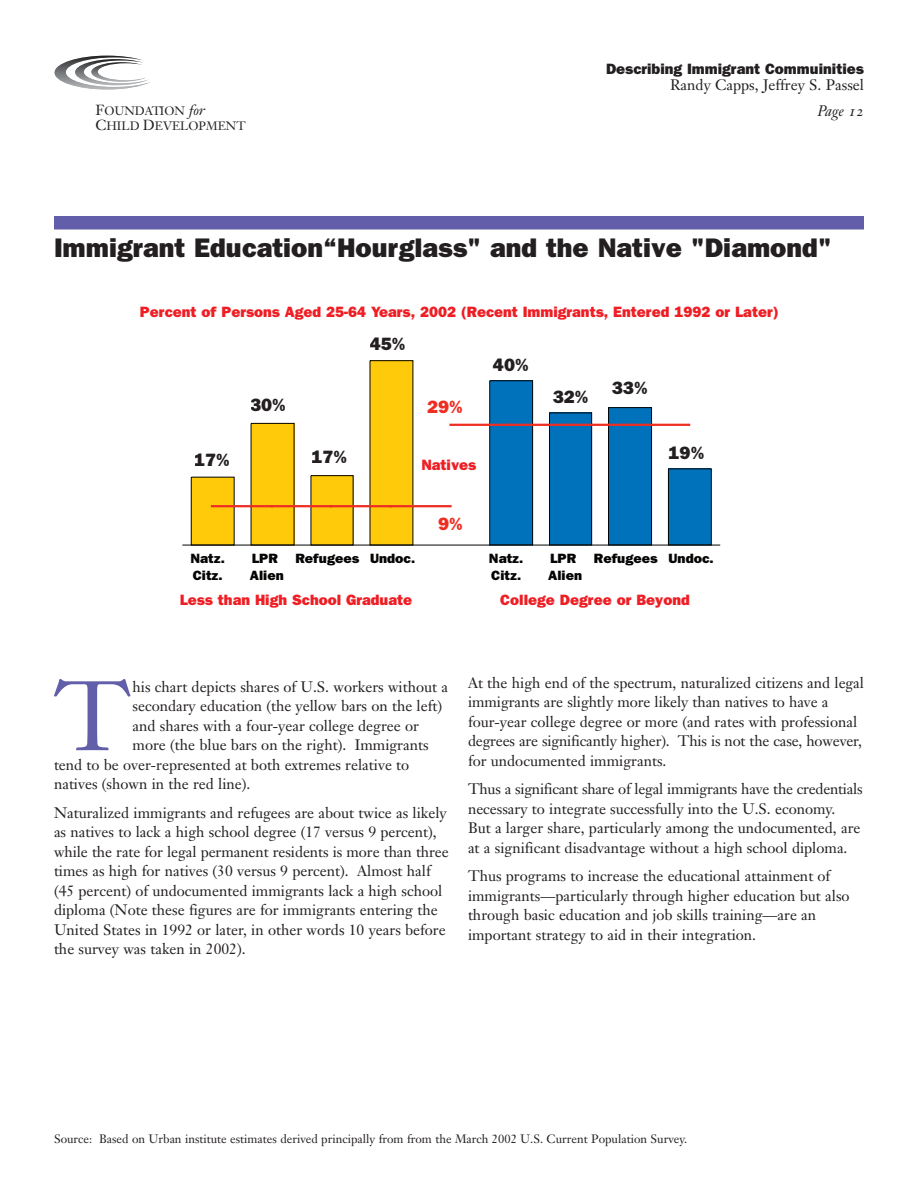
<style>
.page{position:relative;width:918px;height:1188px;background:#fff}
.page>*{position:absolute;margin:0;border:0;box-sizing:border-box;transform-origin:0 0}
.t1{font:97.05px "Janson Text";color:#625ea9}
.t2{font:800 27px "Franklin Gothic";color:#231f20}
.t3{font:800 17.85px "Franklin Gothic";color:#231f20}
.t4{font:800 17.85px "Franklin Gothic";color:#ee2e22}
.t5{font:15px/19.5px "Janson Text";color:#231f20}
.t6{font:800 15px "Franklin Gothic";color:#ee1e24}
.t7{font:800 15px "Franklin Gothic";color:#231f20}
.t8{font:15px "Janson Text Italic Os F";letter-spacing:-.01em;color:#231f20}
.t9{font:800 13.5px/16.5px "Franklin Gothic";color:#050504}
.t10{font:12px "Janson Text";color:#231f20}
.t11{font:12px/14.4px "Janson Text Roman SC";color:#231f20}
.s1{font-size:14.4px}
.s2{font-family:"Janson Text";font-style:italic;font-size:14.4px}
</style>
<div class="page">
<svg style="left:55px;top:56px;width:95px;height:34px"></svg>
<div style="left:54px;top:216px;width:810px;height:14px;background:#625ea9"></div>
<div style="left:191px;top:477px;width:43px;height:68px;background:#feca0a"></div>
<div style="left:251px;top:423px;width:43px;height:122px;background:#feca0a"></div>
<div style="left:311px;top:476px;width:42px;height:69px;background:#feca0a"></div>
<div style="left:370px;top:361px;width:43px;height:184px;background:#feca0a"></div>
<div style="left:490px;top:381px;width:43px;height:164px;background:#0072bc"></div>
<div style="left:489px;top:380px;width:44px;height:165px;border:1px solid #050504"></div>
<div style="left:549px;top:413px;width:43px;height:132px;background:#0072bc"></div>
<div style="left:549px;top:413px;width:43px;height:132px;border:1px solid #050504"></div>
<div style="left:609px;top:408px;width:43px;height:137px;background:#0072bc"></div>
<div style="left:608px;top:407px;width:44px;height:138px;border:1px solid #050504"></div>
<div style="left:668px;top:469px;width:43px;height:76px;background:#0072bc"></div>
<div style="left:668px;top:468px;width:44px;height:77px;border:1px solid #050504"></div>
<hr style="left:183px;top:545px;width:537px;height:1px;background:#050504">
<hr style="left:212px;top:505px;width:60px;height:2px;background:#ee2e22">
<hr style="left:272px;top:505px;width:59px;height:2px;background:#ee2e22">
<hr style="left:331px;top:505px;width:60px;height:2px;background:#ee2e22">
<hr style="left:391px;top:505px;width:60px;height:2px;background:#ee2e22">
<hr style="left:451px;top:424px;width:59px;height:2px;background:#ee2e22">
<hr style="left:510px;top:424px;width:60px;height:2px;background:#ee2e22">
<hr style="left:570px;top:424px;width:59px;height:2px;background:#ee2e22">
<hr style="left:629px;top:424px;width:60px;height:2px;background:#ee2e22">
<p class="t11" style="left:96px;top:105px;width:152px"><span class="s1">F</span>OUNDATION <span class="s2">for<br></span><span class="s1">C</span>HILD <span class="s1">D</span>EVELOPMENT</p>
<p class="t7" style="left:606px;top:60px;width:259px">Describing Immigrant Commuinities</p>
<p class="t5" style="left:670px;top:77px;width:196px">Randy Capps, Jeffrey S. Passel</p>
<p class="t8" style="left:818px;top:105px;width:48px">Page 12</p>
<h2 class="t2" style="left:54px;top:231px;width:779px">Immigrant Education“Hourglass" and the Native "Diamond"</h2>
<p class="t6" style="left:140px;top:303px;width:640px">Percent of Persons Aged 25-64 Years, 2002 (Recent Immigrants, Entered 1992 or Later)</p>
<p class="t3" style="left:194px;top:450px;width:37px">17%</p>
<p class="t3" style="left:250px;top:395px;width:37px">30%</p>
<p class="t3" style="left:311px;top:447px;width:37px">17%</p>
<p class="t3" style="left:370px;top:333px;width:37px">45%</p>
<p class="t4" style="left:427px;top:396px;width:37px">29%</p>
<p class="t3" style="left:493px;top:355px;width:37px">40%</p>
<p class="t6" style="left:421px;top:456px;width:56px">Natives</p>
<p class="t4" style="left:438px;top:513px;width:26px">9%</p>
<p class="t3" style="left:553px;top:387px;width:37px">32%</p>
<p class="t3" style="left:612px;top:377px;width:37px">33%</p>
<p class="t3" style="left:669px;top:443px;width:37px">19%</p>
<p class="t9" style="left:191px;top:550px;width:36px">Natz.<br>Citz.</p>
<p class="t9" style="left:250px;top:550px;width:35px">LPR<br>Alien</p>
<p class="t9" style="left:296px;top:550px;width:121px">Refugees Undoc.</p>
<p class="t9" style="left:489px;top:550px;width:36px">Natz.<br>Citz.</p>
<p class="t9" style="left:548px;top:550px;width:35px">LPR<br>Alien</p>
<p class="t9" style="left:594px;top:550px;width:121px">Refugees Undoc.</p>
<p class="t6" style="left:180px;top:591px;width:234px">Less than High School Graduate</p>
<p class="t6" style="left:500px;top:591px;width:191px">College Degree or Beyond</p>
<h1 class="t1" style="left:55px;top:678px;width:77px">T</h1>
<p class="t5" style="left:133px;top:678px;width:317px">his chart depicts shares of U.S. workers without a</p>
<p class="t5" style="left:133px;top:698px;width:311px">secondary education (the yellow bars on the left)</p>
<p class="t5" style="left:133px;top:717px;width:288px">and shares with a four-year college degree or</p>
<p class="t5" style="left:133px;top:737px;width:298px">more (the blue bars on the right). Immigrants</p>
<p class="t5" style="left:54px;top:756px;width:357px">tend to be over-represented at both extremes relative to</p>
<p class="t5" style="left:54px;top:776px;width:198px">natives (shown in the red line).</p>
<p class="t5" style="left:54px;top:804px;width:396px">Naturalized immigrants and refugees are about twice as likely as natives to lack a high school degree (17 versus 9 percent), while the rate for legal permanent residents is more than three times as high for natives (30 versus 9 percent). Almost half (45 percent) of undocumented immigrants lack a high school diploma (Note these figures are for immigrants entering the United States in 1992 or later, in other words 10 years before the survey was taken in 2002).</p>
<p class="t5" style="left:468px;top:674px;width:398px">At the high end of the spectrum, naturalized citizens and legal immigrants are slightly more likely than natives to have a four-year college degree or more (and rates with professional degrees are significantly higher). This is not the case, however, for undocumented immigrants.</p>
<p class="t5" style="left:468px;top:781px;width:396px">Thus a significant share of legal immigrants have the credentials necessary to integrate successfully into the U.S. economy.<br>But a larger share, particularly among the undocumented, are at a significant disadvantage without a high school diploma.</p>
<p class="t5" style="left:468px;top:868px;width:383px">Thus programs to increase the educational attainment of immigrants—particularly through higher education but also through basic education and job skills training—are an important strategy to aid in their integration.</p>
<p class="t10" style="left:54px;top:1134px;width:635px">Source: Based on Urban institute estimates derived principally from from the March 2002 U.S. Current Population Survey.</p>
</div>
